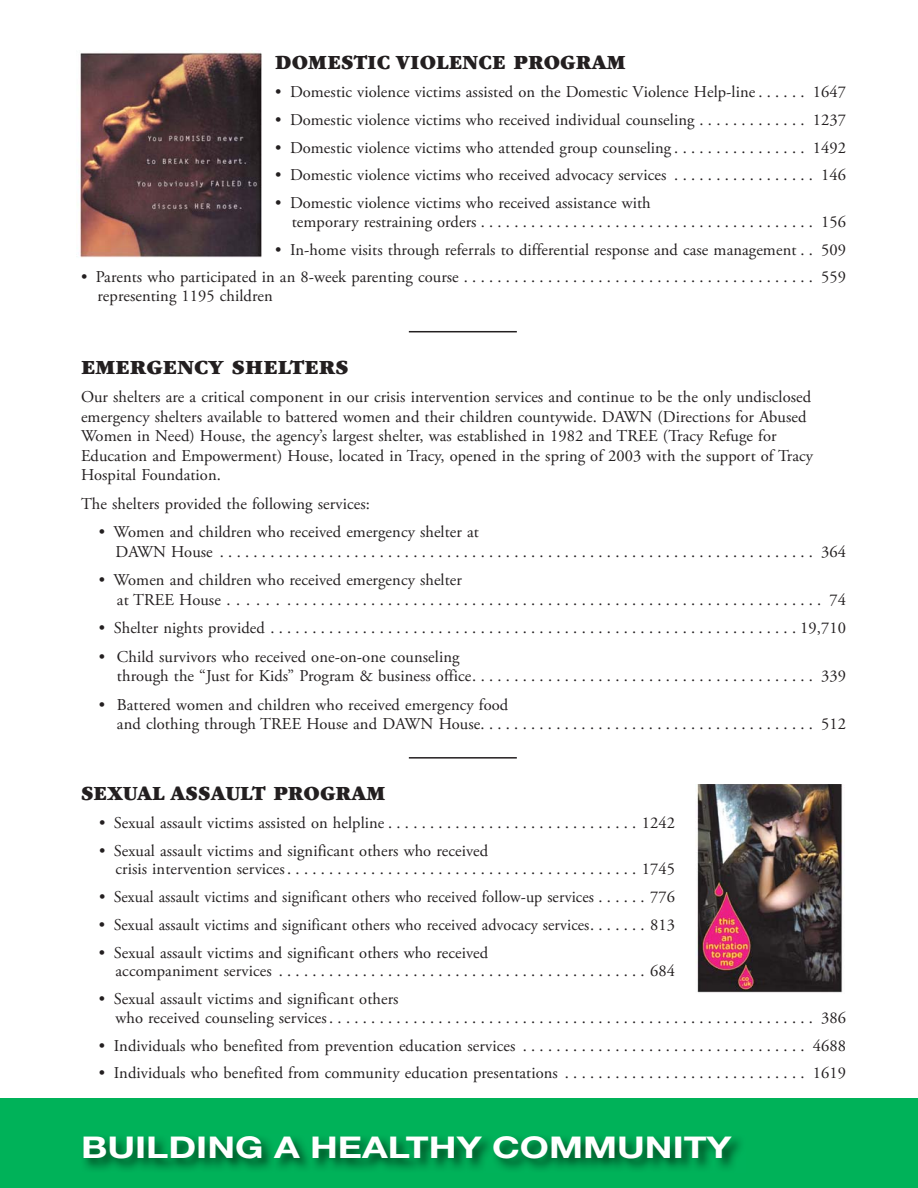
<style>
.page{position:relative;width:918px;height:1188px;background:#fff}
.page>*{position:absolute;margin:0;border:0;box-sizing:border-box;transform-origin:0 0}
.t1{font:700 30px "Helvetica Neue";color:#fff;scale:1.25 1}
.t2{font:900 21px "Garamond";letter-spacing:.005em;color:#231f20;scale:.95 1}
.t3{font:900 21px "Garamond";letter-spacing:.005em;color:#231f20}
.t4{font:16.5px/19.5px "Adobe Garamond Pro";letter-spacing:.005em;color:#231f20}
</style>
<div class="page">
<img style="left:80px;top:52px;width:182px;height:206px">
<svg style="left:0;top:1098px;width:918px;height:90px;background:#00a854"></svg>
<img style="left:697px;top:784px;width:146px;height:209px">
<hr style="left:409px;top:331px;width:108px;height:1px;background:#231f20">
<hr style="left:409px;top:757px;width:108px;height:2px;background:#231f20">
<p class="t2" style="left:275px;top:55px;width:371px">DOMESTIC VIOLENCE PROGRAM</p>
<p class="t4" style="left:275px;top:83px;width:572px">• Domestic violence victims assisted on the Domestic Violence Help-line . . . . . . 1647</p>
<p class="t4" style="left:275px;top:111px;width:572px">• Domestic violence victims who received individual counseling . . . . . . . . . . . . . 1237</p>
<p class="t4" style="left:275px;top:138px;width:572px">• Domestic violence victims who attended group counseling . . . . . . . . . . . . . . . . 1492</p>
<p class="t4" style="left:275px;top:166px;width:572px">• Domestic violence victims who received advocacy services . . . . . . . . . . . . . . . . . 146</p>
<p class="t4" style="left:292px;top:194px;width:556px;line-height:18.8px;text-indent:-17px">• Domestic violence victims who received assistance with<br>temporary restraining orders . . . . . . . . . . . . . . . . . . . . . . . . . . . . . . . . . . . . . . . . 156</p>
<p class="t4" style="left:275px;top:240px;width:572px">• In-home visits through referrals to differential response and case management . . 509</p>
<p class="t4" style="left:98px;top:268px;width:750px;line-height:18.8px;text-indent:-17px">• Parents who participated in an 8-week parenting course . . . . . . . . . . . . . . . . . . . . . . . . . . . . . . . . . . . . . . . . . . 559 representing 1195 children</p>
<p class="t3" style="left:81px;top:360px;width:269px">EMERGENCY SHELTERS</p>
<p class="t4" style="left:81px;top:388px;width:734px">Our shelters are a critical component in our crisis intervention services and continue to be the only undisclosed emergency shelters available to battered women and their children countywide. DAWN (Directions for Abused Women in Need) House, the agency’s largest shelter, was established in 1982 and TREE (Tracy Refuge for Education and Empowerment) House, located in Tracy, opened in the spring of 2003 with the support of Tracy Hospital Foundation.</p>
<p class="t4" style="left:81px;top:495px;width:290px">The shelters provided the following services:</p>
<p class="t4" style="left:116px;top:523px;width:732px;text-indent:-17px">• Women and children who received emergency shelter at<br>DAWN House . . . . . . . . . . . . . . . . . . . . . . . . . . . . . . . . . . . . . . . . . . . . . . . . . . . . . . . . . . . . . . . . . . . . . . . 364</p>
<p class="t4" style="left:117px;top:571px;width:730px;text-indent:-18px">• Women and children who received emergency shelter<br>at TREE House . . . . . . . . . . . . . . . . . . . . . . . . . . . . . . . . . . . . . . . . . . . . . . . . . . . . . . . . . . . . . . . . . . . . . . 74</p>
<p class="t4" style="left:99px;top:619px;width:748px">• Shelter nights provided . . . . . . . . . . . . . . . . . . . . . . . . . . . . . . . . . . . . . . . . . . . . . . . . . . . . . . . . . . . . . . . 19,710</p>
<p class="t4" style="left:117px;top:648px;width:731px;text-indent:-18px">• Child survivors who received one-on-one counseling<br>through the “Just for Kids” Program &amp; business office. . . . . . . . . . . . . . . . . . . . . . . . . . . . . . . . . . . . . . . . . 339</p>
<p class="t4" style="left:117px;top:696px;width:730px;text-indent:-18px">• Battered women and children who received emergency food<br>and clothing through TREE House and DAWN House. . . . . . . . . . . . . . . . . . . . . . . . . . . . . . . . . . . . . . . . 512</p>
<p class="t2" style="left:81px;top:786px;width:322px">SEXUAL ASSAULT PROGRAM</p>
<p class="t4" style="left:99px;top:814px;width:578px">• Sexual assault victims assisted on helpline . . . . . . . . . . . . . . . . . . . . . . . . . . . . . . 1242</p>
<p class="t4" style="left:116px;top:842px;width:561px;line-height:18.8px;text-indent:-17px">• Sexual assault victims and significant others who received<br>crisis intervention services . . . . . . . . . . . . . . . . . . . . . . . . . . . . . . . . . . . . . . . . . . 1745</p>
<p class="t4" style="left:99px;top:888px;width:577px">• Sexual assault victims and significant others who received follow-up services . . . . . . 776</p>
<p class="t4" style="left:99px;top:916px;width:578px">• Sexual assault victims and significant others who received advocacy services. . . . . . . 813</p>
<p class="t4" style="left:116px;top:944px;width:561px;line-height:18.8px;text-indent:-17px">• Sexual assault victims and significant others who received<br>accompaniment services . . . . . . . . . . . . . . . . . . . . . . . . . . . . . . . . . . . . . . . . . . . . 684</p>
<p class="t4" style="left:115px;top:990px;width:732px;line-height:18.8px;text-indent:-16px">• Sexual assault victims and significant others<br>who received counseling services . . . . . . . . . . . . . . . . . . . . . . . . . . . . . . . . . . . . . . . . . . . . . . . . . . . . . . . . . . 386</p>
<p class="t4" style="left:99px;top:1036px;width:748px">• Individuals who benefited from prevention education services . . . . . . . . . . . . . . . . . . . . . . . . . . . . . . . . . . 4688</p>
<p class="t4" style="left:99px;top:1064px;width:748px">• Individuals who benefited from community education presentations . . . . . . . . . . . . . . . . . . . . . . . . . . . . . 1619</p>
<h1 class="t1" style="left:81px;top:1137px;width:522px">BUILDING A HEALTHY COMMUNITY</h1>
</div>
